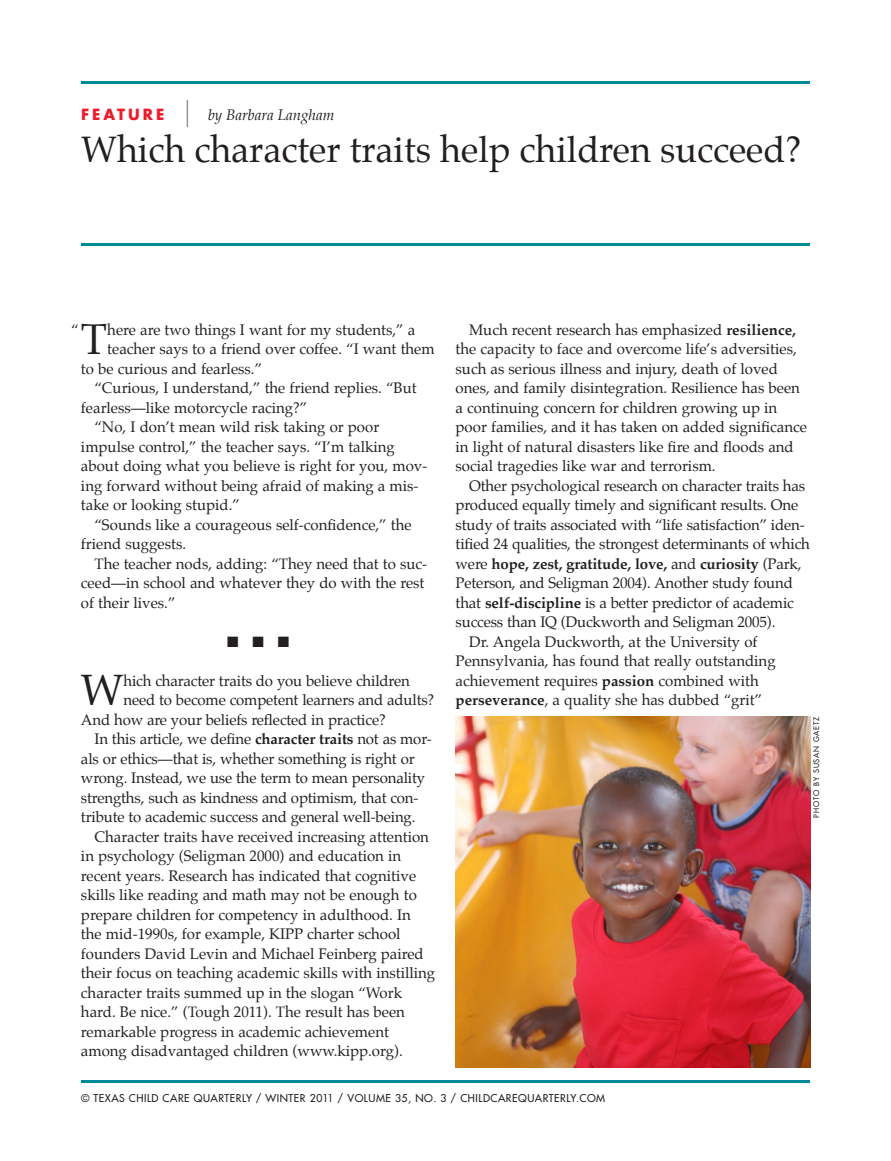
<style>
.page{position:relative;width:891px;height:1161px;background:#fff}
.page>*{position:absolute;margin:0;border:0;box-sizing:border-box;transform-origin:0 0}
._2_line_drop_cap{font:42.9px "Palatino";color:#231f20}
._24_28_Palatino_Roma{font:36px "Palatino";color:#231f20}
.palatino_10_13{font:15px/19.5px "Palatino";color:#231f20}
._2_line_drop_cap-2{font:15px "Palatino";letter-spacing:-.01em;color:#231f20}
.t1{font:italic 15px "Palatino";color:#231f20}
.t2{font:700 15px "Futura";letter-spacing:.2em;color:#ee1b2c}
.palatino_10_13-2{font:15px "Zapf Dingbats ITC";color:#231f20}
.t3{font:10.5px "Futura";letter-spacing:.05em;color:#231f20}
.palatino_10_13-3{font:7.5px "Futura";letter-spacing:.1em;color:#231f20}
.s1{font-weight:700}
</style>
<div class="page">
<hr style="left:81px;top:81px;width:729px;height:3px;background:#008b98">
<hr style="left:81px;top:1080px;width:729px;height:3px;background:#008b98">
<hr style="left:81px;top:243px;width:729px;height:3px;background:#008b98">
<img style="left:456px;top:717px;width:354px;height:351px">
<svg style="left:187px;top:100px;width:1px;height:27px"></svg>
<p class="t2" style="left:81px;top:104px;width:85px">FEATURE</p>
<p class="t1" style="left:208px;top:103px;width:128px">by Barbara Langham</p>
<p class="_24_28_Palatino_Roma" style="left:81px;top:120px;width:722px">Which character traits help children succeed?</p>
<p class="_2_line_drop_cap" style="left:81px;top:304px;width:28px">T</p>
<p class="_2_line_drop_cap-2" style="left:107px;top:317px;width:309px">here are two things I want for my students,” a</p>
<p class="palatino_10_13" style="left:71px;top:320px;width:9px">“</p>
<p class="_2_line_drop_cap-2" style="left:107px;top:337px;width:329px">teacher says to a friend over coffee. “I want them</p>
<p class="_2_line_drop_cap-2" style="left:81px;top:356px;width:183px">to be curious and fearless.”</p>
<p class="palatino_10_13" style="left:81px;top:378px;width:337px;text-indent:14px">“Curious, I understand,” the friend replies. “But fearless—like motorcycle racing?”</p>
<p class="palatino_10_13" style="left:81px;top:417px;width:348px;text-indent:14px">“No, I don’t mean wild risk taking or poor impulse control,” the teacher says. “I’m talking about doing what you believe is right for you, mov&shy;ing forward without being afraid of making a mis&shy;take or looking stupid.”</p>
<p class="palatino_10_13" style="left:81px;top:515px;width:332px;text-indent:14px">“Sounds like a courageous self-confidence,” the friend suggests.</p>
<p class="palatino_10_13" style="left:81px;top:554px;width:348px;text-indent:14px">The teacher nods, adding: “They need that to suc&shy;ceed—in school and whatever they do with the rest of their lives.”</p>
<p class="palatino_10_13-2" style="left:227px;top:635px;width:63px">■ ■ ■</p>
<p class="_2_line_drop_cap" style="left:81px;top:655px;width:44px">W</p>
<p class="_2_line_drop_cap-2" style="left:124px;top:668px;width:288px">hich character traits do you believe children</p>
<p class="_2_line_drop_cap-2" style="left:124px;top:688px;width:312px">need to become competent learners and adults?</p>
<p class="_2_line_drop_cap-2" style="left:81px;top:707px;width:306px">And how are your beliefs reflected in practice?</p>
<p class="palatino_10_13" style="left:81px;top:729px;width:352px;text-indent:14px">In this article, we define <span class="s1">character traits</span> not as mor&shy;als or ethics—that is, whether something is right or wrong. Instead, we use the term to mean personality strengths, such as kindness and optimism, that con&shy;tribute to academic success and general well-being.</p>
<p class="palatino_10_13" style="left:81px;top:827px;width:356px;text-indent:14px">Character traits have received increasing attention in psychology (Seligman 2000) and education in recent years. Research has indicated that cognitive skills like reading and math may not be enough to prepare children for competency in adulthood. In the mid-1990s, for example, KIPP charter school founders David Levin and Michael Feinberg paired their focus on teaching academic skills with instilling character traits summed up in the slogan “Work hard. Be nice.” (Tough 2011). The result has been remarkable progress in academic achievement among disadvantaged children (www.kipp.org).</p>
<p class="palatino_10_13" style="left:456px;top:320px;width:353px;text-indent:14px">Much recent research has emphasized <span class="s1">resilience, </span>the capacity to face and overcome life’s adversities, such as serious illness and injury, death of loved ones, and family disintegration. Resilience has been a continuing concern for children growing up in poor families, and it has taken on added significance in light of natural disasters like fire and floods and social tragedies like war and terrorism.</p>
<p class="palatino_10_13" style="left:456px;top:476px;width:356px;text-indent:14px">Other psychological research on character traits has produced equally timely and significant results. One study of traits associated with “life satisfaction” iden&shy;tified 24 qualities, the strongest determinants of which were <span class="s1">hope, zest, gratitude, love,</span> and <span class="s1">curiosity</span> (Park, Peterson, and Seligman 2004). Another study found that <span class="s1">self-discipline</span> is a better predictor of academic success than IQ (Duckworth and Seligman 2005).</p>
<p class="palatino_10_13" style="left:456px;top:632px;width:322px;text-indent:14px">Dr. Angela Duckworth, at the University of<br>Pennsylvania, has found that really outstanding achievement requires <span class="s1">passion</span> combined with</p>
<p class="palatino_10_13" style="left:456px;top:690px;width:308px"><span class="s1">perseverance</span>, a quality she has dubbed “grit”</p>
<p class="palatino_10_13-3" style="left:812px;top:818px;width:103px;rotate:-90deg">PHOTO BY SUSAN GAETZ</p>
<p class="t3" style="left:81px;top:1091px;width:526px">© TEXAS CHILD CARE QUARTERLY / WINTER 2011 / VOLUME 35, NO. 3 / CHILDCAREQUARTERLY.COM</p>
</div>
